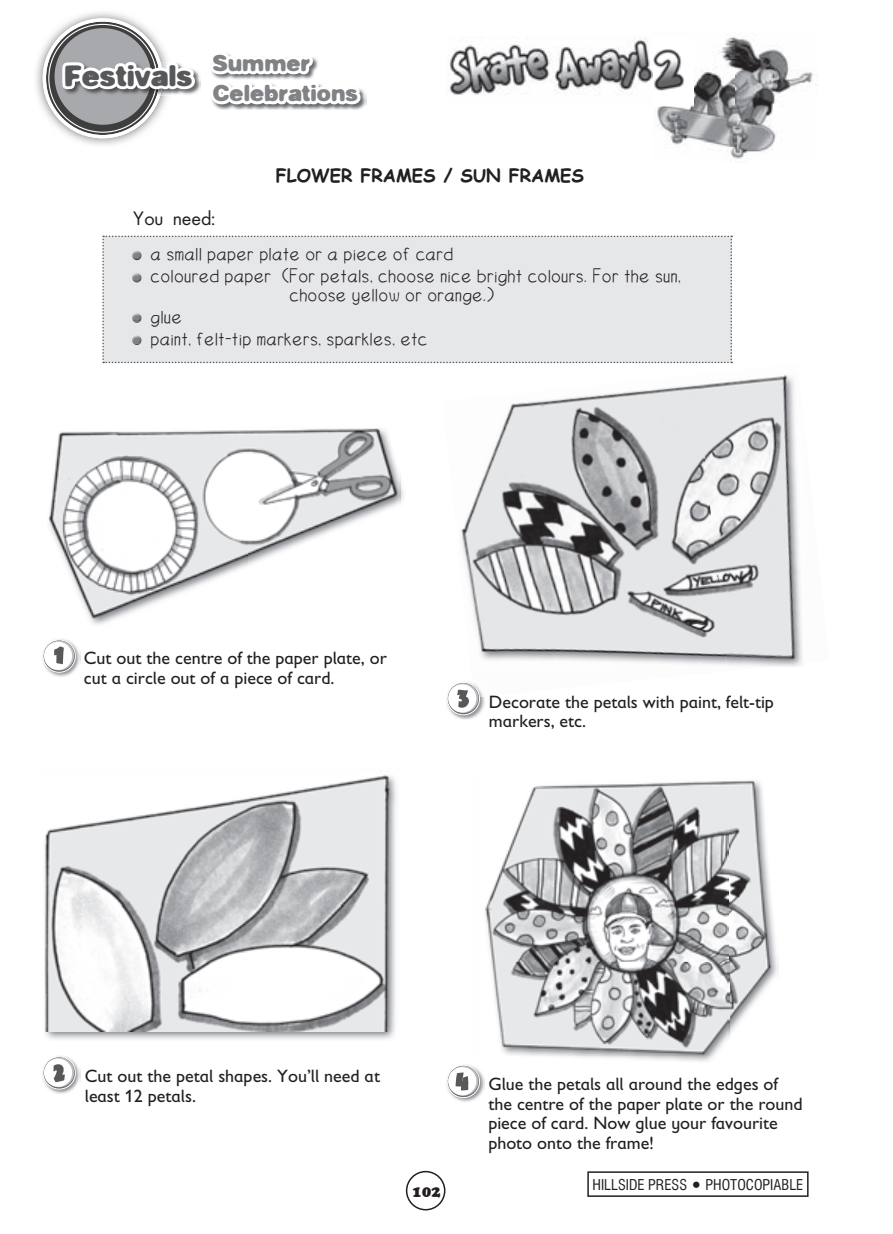
<style>
.page{position:relative;width:893px;height:1234px;background:#fff}
.page>*{position:absolute;margin:0;border:0;box-sizing:border-box;transform-origin:0 0}
.t1{font:27px "Kp Fat Beans";color:#57585a}
.t2{font:21px/30px "Kp Fat Beans";color:#808285}
.t3{font:19.5px "UB Future";color:#231f20}
.t4{font:18px/19.5px "Gill Sans MT Schlbk";color:#231f20}
.t5{font:700 18px "Comic Sans MS";color:#231f20}
.t6{font:16.5px/22.2px "Duncan";letter-spacing:.03em;color:#231f20}
.t7{font:16.5px "UB Donuts";color:#231f20}
.t8{font:15px "UB Helvetica Cond";color:#231f20}
</style>
<div class="page">
<img style="left:732px;top:37px;width:84px;height:122px">
<img style="left:36px;top:50px;width:7px;height:58px">
<img style="left:48px;top:428px;width:352px;height:192px">
<img style="left:524px;top:1055px;width:190px;height:7px">
<img style="left:485px;top:780px;width:293px;height:275px">
<img style="left:44px;top:1031px;width:351px;height:8px">
<img style="left:44px;top:775px;width:352px;height:256px">
<img style="left:42px;top:639px;width:39px;height:38px">
<svg style="left:43px;top:640px;width:32px;height:32px"></svg>
<div style="left:43px;top:639px;width:33px;height:33px;border:1px solid #fff;border-radius:50%"></div>
<svg style="left:44px;top:640px;width:30px;height:30px"></svg>
<div style="left:44px;top:642px;width:28px;height:28px;background:#fff;border-radius:50%"></div>
<img style="left:42px;top:1056px;width:39px;height:38px">
<svg style="left:43px;top:1056px;width:32px;height:33px"></svg>
<div style="left:43px;top:1056px;width:33px;height:33px;border:1px solid #fff;border-radius:50%"></div>
<svg style="left:44px;top:1057px;width:30px;height:30px"></svg>
<div style="left:44px;top:1058px;width:28px;height:28px;background:#fff;border-radius:50%"></div>
<img style="left:446px;top:1065px;width:38px;height:37px">
<svg style="left:447px;top:1065px;width:32px;height:32px"></svg>
<div style="left:447px;top:1065px;width:33px;height:32px;border:1px solid #fff;border-radius:50%"></div>
<svg style="left:448px;top:1066px;width:30px;height:29px"></svg>
<div style="left:448px;top:1067px;width:28px;height:28px;background:#fff;border-radius:50%"></div>
<img style="left:461px;top:385px;width:235px;height:236px">
<img style="left:696px;top:375px;width:107px;height:292px">
<img style="left:475px;top:621px;width:252px;height:46px">
<img style="left:446px;top:682px;width:38px;height:37px">
<img style="left:472px;top:682px;width:12px;height:15px">
<svg style="left:447px;top:682px;width:32px;height:33px"></svg>
<div style="left:447px;top:682px;width:33px;height:33px;border:1px solid #fff;border-radius:50%"></div>
<svg style="left:448px;top:683px;width:30px;height:30px"></svg>
<div style="left:448px;top:684px;width:28px;height:28px;background:#fff;border-radius:50%"></div>
<div style="left:406px;top:1170px;width:39px;height:40px;border:2px solid #231f20;border-radius:50%"></div>
<div style="left:587px;top:1171px;width:221px;height:25px;border:2px solid #231f20"></div>
<svg style="left:54px;top:646px;width:10px;height:18px"></svg>
<svg style="left:53px;top:1064px;width:12px;height:18px"></svg>
<svg style="left:455px;top:1072px;width:13px;height:18px"></svg>
<svg style="left:457px;top:689px;width:12px;height:18px"></svg>
<svg style="left:43px;top:12px;width:689px;height:351px"></svg>
<h1 class="t1" style="left:64px;top:60px;width:130px">Festivals</h1>
<p class="t2" style="left:213px;top:48px;width:146px">Summer<br>Celebrations</p>
<p class="t5" style="left:276px;top:162px;width:309px">FLOWER FRAMES / SUN FRAMES</p>
<p class="t3" style="left:132px;top:209px;width:84px">You need:</p>
<p class="t6" style="left:151px;top:242px;width:531px">a small paper plate or a piece of card<br>coloured paper ( For petals, choose nice bright colours. For the sun,</p>
<p class="t6" style="left:290px;top:283px;width:206px">choose yellow or orange.)</p>
<p class="t6" style="left:151px;top:305px;width:278px">glue<br>paint, felt-tip markers, sparkles, etc</p>
<p class="t4" style="left:84px;top:648px;width:304px">Cut out the centre of the paper plate, or cut a circle out of a piece of card.</p>
<p class="t4" style="left:489px;top:692px;width:286px">Decorate the petals with paint, felt-tip markers, etc.</p>
<p class="t4" style="left:85px;top:1066px;width:296px">Cut out the petal shapes. You’ll need at least 12 petals.</p>
<p class="t4" style="left:488px;top:1074px;width:316px">Glue the petals all around the edges of the centre of the paper plate or the round piece of card. Now glue your favourite photo onto the frame!</p>
<p class="t7" style="left:411px;top:1181px;width:30px">102</p>
<p class="t8" style="left:592px;top:1176px;width:212px">HILLSIDE PRESS • PHOTOCOPIABLE</p>
</div>
